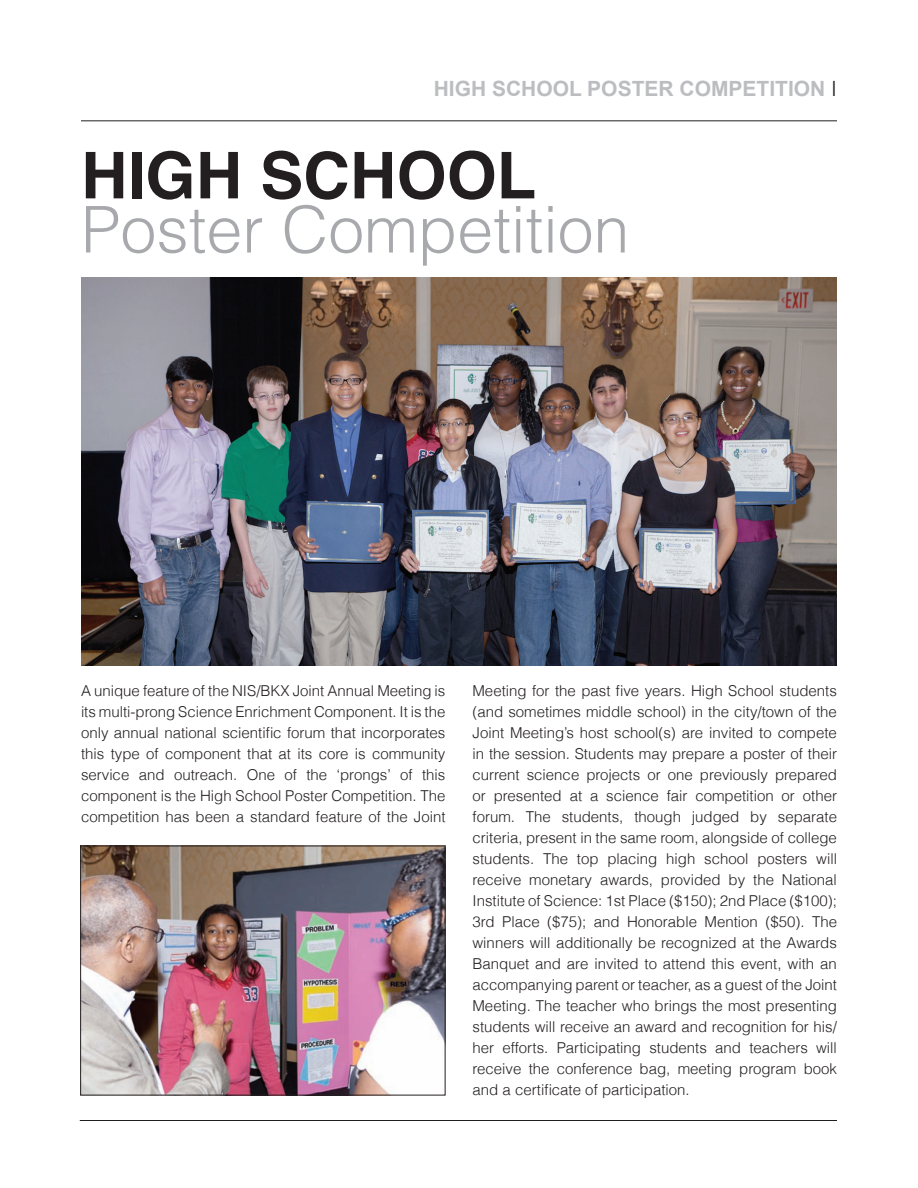
<style>
.page{position:relative;width:918px;height:1188px;background:#fff}
.page>*{position:absolute;margin:0;border:0;box-sizing:border-box;transform-origin:0 0}
.t1{font:300 64.5px "Helvetica";color:#a8a9ad}
.t2{font:700 64.5px "Helvetica";color:#231f20}
.t3{font:700 21px "Arial";color:#bcbdc0}
.t4{font:300 15px/21px "Helvetica";color:#231f20;text-align:justify}
.s1{font-family:"Helvetica";font-weight:300;color:#231f20}
</style>
<div class="page">
<hr style="left:81px;top:120px;width:756px;height:1px;background:#231f20">
<hr style="left:80px;top:1120px;width:757px;height:1px;background:#231f20">
<img style="left:81px;top:277px;width:756px;height:388px">
<img style="left:82px;top:848px;width:362px;height:245px">
<div style="left:80px;top:846px;width:366px;height:249px;border:1px solid #231f20"></div>
<h2 class="t3" style="left:434px;top:75px;width:405px">HIGH SCHOOL POSTER COMPETITION <span class="s1">I</span></h2>
<h1 class="t2" style="left:81px;top:124px;width:457px">HIGH SCHOOL</h1>
<h1 class="t1" style="left:81px;top:189px;width:550px">Poster Competition</h1>
<p class="t4" style="left:81px;top:680px;width:366px">A unique feature of the NIS/BKX Joint Annual Meeting is its multi-prong Science Enrichment Component. It is the only annual national scientific forum that incorporates this type of component that at its core is community service and outreach. One of the ‘prongs’ of this component is the High School Poster Competition. The competition has been a standard feature of the Joint</p>
<p class="t4" style="left:472px;top:680px;width:366px">Meeting for the past five years. High School students (and sometimes middle school) in the city/town of the Joint Meeting’s host school(s) are invited to compete in the session. Students may prepare a poster of their current science projects or one previously prepared or presented at a science fair competition or other forum. The students, though judged by separate criteria, present in the same room, alongside of college students. The top placing high school posters will receive monetary awards, provided by the National Institute of Science: 1st Place ($150); 2nd Place ($100); 3rd Place ($75); and Honorable Mention ($50). The winners will additionally be recognized at the Awards Banquet and are invited to attend this event, with an accompanying parent or teacher, as a guest of the Joint Meeting. The teacher who brings the most presenting students will receive an award and recognition for his/ her efforts. Participating students and teachers will receive the conference bag, meeting program book and a certificate of participation.</p>
</div>
